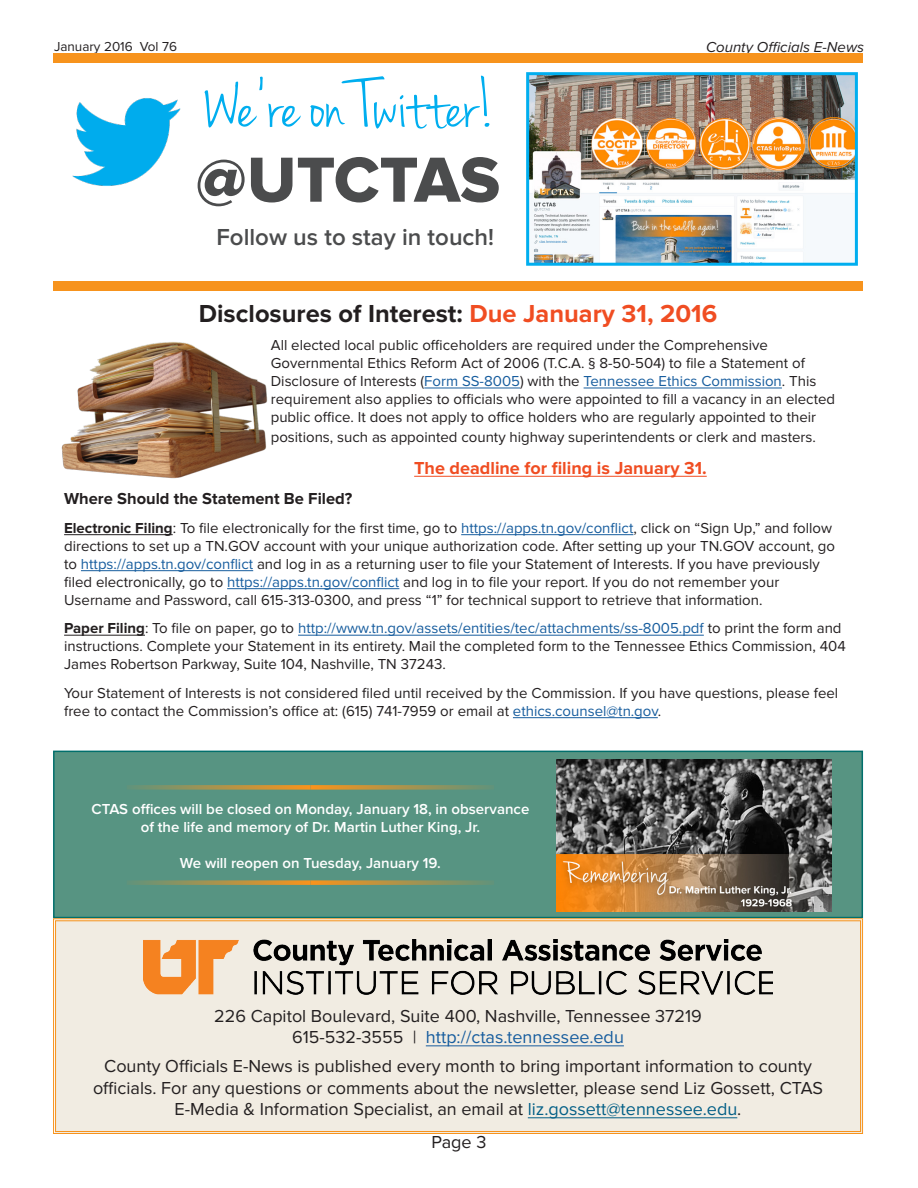
<style>
.page{position:relative;width:918px;height:1188px;background:#fff}
.page>*{position:absolute;margin:0;border:0;box-sizing:border-box;transform-origin:0 0}
.t1{font:72px "Jenna Sue";color:#00aeef}
.t2{font:66px "Proxima Nova Extrabld";letter-spacing:-.005em;color:#4b4c4d}
.t3{font:700 25.5px "Proxima Nova";color:#231f20}
.t4{font:600 24px "Proxima Nova";color:#4b4c4d}
.t5{font:18px "Proxima Nova";color:#231f20}
.t6{font:18px "Proxima Nova";color:#175d9e}
.t7{font:700 18px "Proxima Nova";color:#f04d22}
.t8{font:700 16.5px "Proxima Nova";color:#231f20}
.t9{font:15px/18px "Proxima Nova";color:#231f20}
.t10{font:600 15px/18px "Proxima Nova";color:#fff;text-align:center}
.t11{font:italic 15px "Proxima Nova";color:#231f20}
.t12{font:13.5px "Proxima Nova";color:#231f20}
.s1{color:#f04d22}
.s2{color:#175d9e}
.s3{font-weight:700}
.s4{color:#231f20}
.s5{color:#046087}
</style>
<div class="page">
<div style="left:53px;top:751px;width:810px;height:167px;background:#579482;border:2px solid #016f6c"></div>
<img style="left:557px;top:759px;width:274px;height:153px">
<svg style="left:129px;top:880px;width:181px;height:5px"></svg>
<svg style="left:310px;top:880px;width:182px;height:5px"></svg>
<svg style="left:129px;top:785px;width:181px;height:5px"></svg>
<svg style="left:310px;top:785px;width:182px;height:5px"></svg>
<div style="left:53px;top:54px;width:810px;height:9px;background:#f7931d"></div>
<img style="left:53px;top:53px;width:160px;height:133px">
<img style="left:530px;top:76px;width:324px;height:186px">
<div style="left:526px;top:72px;width:332px;height:194px;border:3px solid #00aeef"></div>
<div style="left:53px;top:918px;width:811px;height:216px;background:#f1ece2"></div>
<div style="left:55px;top:920px;width:806px;height:212px;border:1px solid #f7931d"></div>
<hr style="left:426px;top:1046px;width:198px;height:1px;background:#175d9e">
<hr style="left:528px;top:1118px;width:209px;height:1px;background:#046087">
<img style="left:144px;top:939px;width:629px;height:56px">
<hr style="left:424px;top:388px;width:96px;height:1px;background:#175d9e">
<hr style="left:584px;top:388px;width:198px;height:1px;background:#175d9e">
<hr style="left:414px;top:476px;width:293px;height:1px;background:#f04d22">
<hr style="left:64px;top:534px;width:109px;height:1px;background:#231f20">
<hr style="left:461px;top:534px;width:172px;height:1px;background:#175d9e">
<hr style="left:81px;top:570px;width:172px;height:1px;background:#175d9e">
<hr style="left:227px;top:588px;width:172px;height:1px;background:#175d9e">
<hr style="left:64px;top:635px;width:81px;height:1px;background:#231f20">
<hr style="left:298px;top:635px;width:406px;height:1px;background:#175d9e">
<hr style="left:513px;top:717px;width:145px;height:1px;background:#175d9e">
<img style="left:61px;top:342px;width:207px;height:137px">
<div style="left:53px;top:281px;width:810px;height:9px;background:#f7931d"></div>
<p class="t12" style="left:54px;top:39px;width:125px">January 2016 Vol 76</p>
<p class="t11" style="left:706px;top:39px;width:159px">County Officials E-News</p>
<p class="t1" style="left:204px;top:64px;width:293px">We’re on Twitter!</p>
<p class="t2" style="left:195px;top:142px;width:306px">@UTCTAS</p>
<p class="t4" style="left:216px;top:223px;width:279px">Follow us to stay in touch!</p>
<p class="t3" style="left:199px;top:299px;width:520px">Disclosures of Interest: <span class="s1">Due January 31, 2016</span></p>
<p class="t9" style="left:271px;top:336px;width:566px">All elected local public officeholders are required under the Comprehensive Governmental Ethics Reform Act of 2006 (T.C.A. § 8-50-504) to file a Statement of Disclosure of Interests (<span class="s2">Form SS-8005</span>) with the <span class="s2">Tennessee Ethics Commission</span>. This requirement also applies to officials who were appointed to fill a vacancy in an elected public office. It does not apply to office holders who are regularly appointed to their</p>
<p class="t9" style="left:271px;top:428px;width:547px">positions, such as appointed county highway superintendents or clerk and masters.</p>
<p class="t7" style="left:414px;top:458px;width:294px">The deadline for filing is January 31.</p>
<p class="t8" style="left:64px;top:489px;width:290px">Where Should the Statement Be Filed?</p>
<p class="t9" style="left:64px;top:519px;width:773px"><span class="s3">Electronic Filing</span>: To file electronically for the first time, go to <span class="s2">https://apps.tn.gov/conflict</span>, click on “Sign Up,” and follow directions to set up a TN.GOV account with your unique authorization code. After setting up your TN.GOV account, go to <span class="s2">https://apps.tn.gov/conflict</span> and log in as a returning user to file your Statement of Interests. If you have previously filed electronically, go to <span class="s2">https://apps.tn.gov/conflict</span> and log in to file your report. If you do not remember your Username and Password, call 615-313-0300, and press “1” for technical support to retrieve that information.</p>
<p class="t9" style="left:64px;top:619px;width:783px"><span class="s3">Paper Filing</span>: To file on paper, go to <span class="s2">http://www.tn.gov/assets/entities/tec/attachments/ss-8005.pdf</span> to print the form and instructions. Complete your Statement in its entirety. Mail the completed form to the Tennessee Ethics Commission, 404<br>James Robertson Parkway, Suite 104, Nashville, TN 37243.</p>
<p class="t9" style="left:64px;top:684px;width:776px">Your Statement of Interests is not considered filed until received by the Commission. If you have questions, please feel free to contact the Commission’s office at: (615) 741-7959 or email at <span class="s2">ethics.counsel@tn.gov</span>.</p>
<p class="t10" style="left:91px;top:800px;width:439px">CTAS offices will be closed on Monday, January 18, in observance of the life and memory of Dr. Martin Luther King, Jr.</p>
<p class="t10" style="left:180px;top:854px;width:263px">We will reopen on Tuesday, January 19.</p>
<p class="t5" style="left:214px;top:1006px;width:489px">226 Capitol Boulevard, Suite 400, Nashville, Tennessee 37219</p>
<p class="t6" style="left:292px;top:1027px;width:333px"><span class="s4">615-532-3555 |</span> http://ctas.tennessee.edu</p>
<p class="t5" style="left:104px;top:1056px;width:709px">County Officials E-News is published every month to bring important information to county</p>
<p class="t5" style="left:93px;top:1077px;width:732px">officials. For any questions or comments about the newsletter, please send Liz Gossett, CTAS</p>
<p class="t5" style="left:175px;top:1099px;width:568px">E-Media &amp; Information Specialist, an email at <span class="s5">liz.gossett@tennessee.edu</span>.</p>
<p class="t5" style="left:432px;top:1132px;width:56px">Page 3</p>
</div>
